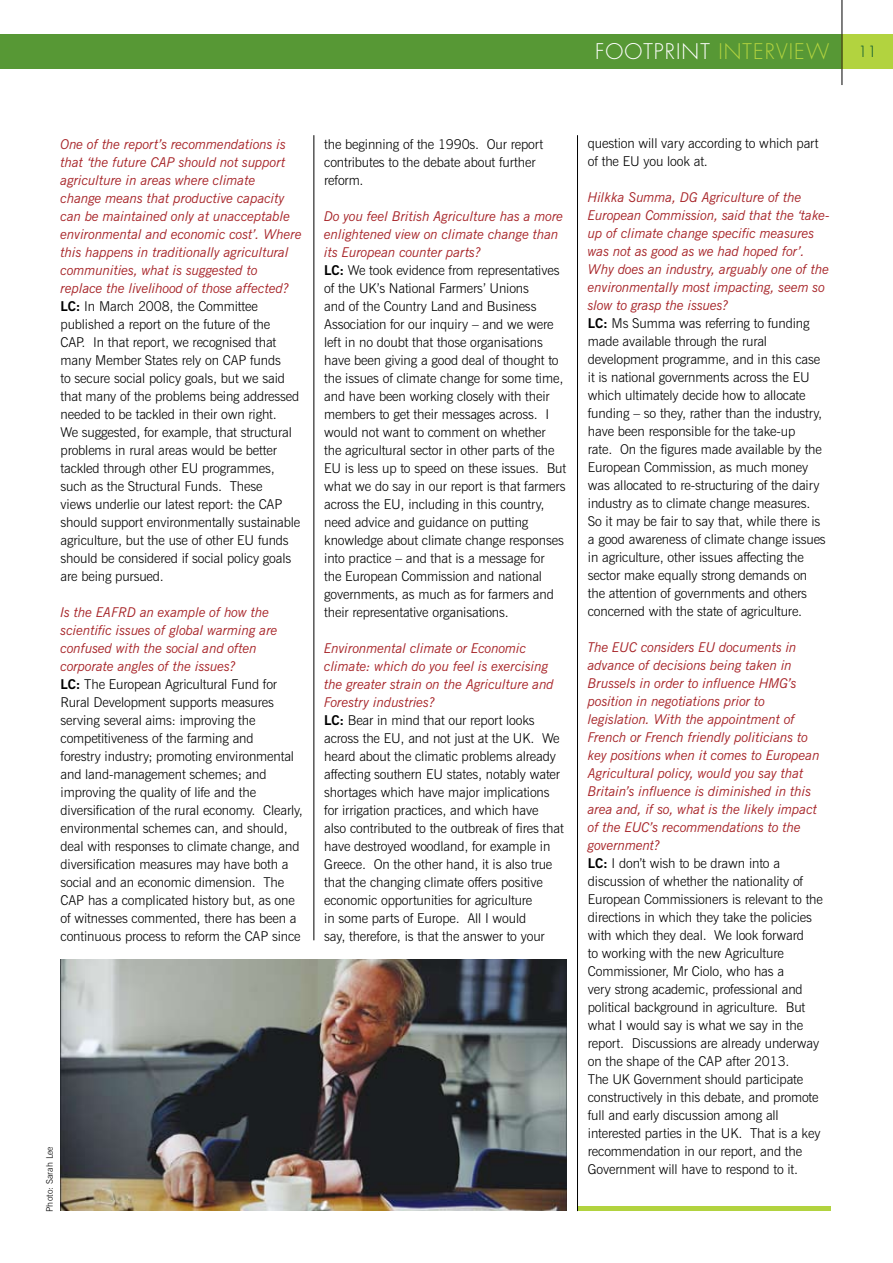
<style>
.page{position:relative;width:893px;height:1263px;background:#fff}
.page>*{position:absolute;margin:0;border:0;box-sizing:border-box;transform-origin:0 0}
.t1{font:300 21px "Futura";letter-spacing:.05em;color:#fff}
.t2{font:300 15px "Futura";color:#005231}
.t3{font:300 13.5px/18px "News Gothic BT";letter-spacing:-.01em;color:#000}
.t4{font:300 9px "News Gothic BT";letter-spacing:.01em;color:#000}
.s1{color:#b2d33f}
.s2{font-weight:400;font-style:italic;color:#a72428}
.s3{font-weight:700}
</style>
<div class="page">
<div style="left:0;top:34px;width:893px;height:34px;background:#579835"></div>
<div style="left:842px;top:34px;width:51px;height:34px;background:#b2d33f"></div>
<hr style="left:842px;top:0;width:1px;height:85px;background:#000">
<img style="left:61px;top:959px;width:505px;height:252px">
<hr style="left:314px;top:135px;width:1px;height:805px;background:#000">
<hr style="left:577px;top:1207px;width:253px;height:4px;background:#b2d33f">
<hr style="left:577px;top:135px;width:1px;height:1076px;background:#000">
<h1 class="t1" style="left:595px;top:39px;width:236px">FOOTPRINT <span class="s1">INTERVIEW</span></h1>
<p class="t2" style="left:858px;top:42px;width:20px">11</p>
<p class="t3" style="left:61px;top:135px;width:243px"><span class="s2">One of the report’s recommendations is that ‘the future CAP should not support agriculture in areas where climate<br>change means that productive capacity can be maintained only at unacceptable environmental and economic cost’. Where this happens in traditionally agricultural communities, what is suggested to replace the livelihood of those affected?<br></span><span class="s3">LC:</span> In March 2008, the Committee published a report on the future of the<br>CAP. In that report, we recognised that many Member States rely on CAP funds<br>to secure social policy goals, but we said that many of the problems being addressed needed to be tackled in their own right.<br>We suggested, for example, that structural problems in rural areas would be better tackled through other EU programmes, such as the Structural Funds. These<br>views underlie our latest report: the CAP should support environmentally sustainable agriculture, but the use of other EU funds should be considered if social policy goals are being pursued.</p>
<p class="t3" style="left:61px;top:603px;width:244px"><span class="s2">Is the EAFRD an example of how the scientific issues of global warming are confused with the social and often corporate angles of the issues?<br></span><span class="s3">LC:</span> The European Agricultural Fund for Rural Development supports measures serving several aims: improving the competitiveness of the farming and<br>forestry industry; promoting environmental and land-management schemes; and improving the quality of life and the diversification of the rural economy. Clearly, environmental schemes can, and should, deal with responses to climate change, and diversification measures may have both a social and an economic dimension. The CAP has a complicated history but, as one of witnesses commented, there has been a continuous process to reform the CAP since</p>
<p class="t4" style="left:44px;top:1212px;width:67px;rotate:-90deg">Photo: Sarah Lee</p>
<p class="t3" style="left:324px;top:135px;width:220px">the beginning of the 1990s. Our report contributes to the debate about further reform.</p>
<p class="t3" style="left:324px;top:207px;width:243px"><span class="s2">Do you feel British Agriculture has a more enlightened view on climate change than its European counter parts?<br></span><span class="s3">LC:</span> We took evidence from representatives of the UK’s National Farmers’ Unions<br>and of the Country Land and Business Association for our inquiry – and we were left in no doubt that those organisations have been giving a good deal of thought to the issues of climate change for some time, and have been working closely with their members to get their messages across. I would not want to comment on whether the agricultural sector in other parts of the EU is less up to speed on these issues. But what we do say in our report is that farmers across the EU, including in this country, need advice and guidance on putting knowledge about climate change responses into practice – and that is a message for<br>the European Commission and national governments, as much as for farmers and their representative organisations.</p>
<p class="t3" style="left:324px;top:639px;width:241px"><span class="s2">Environmental climate or Economic climate: which do you feel is exercising the greater strain on the Agriculture and Forestry industries?<br></span><span class="s3">LC:</span> Bear in mind that our report looks across the EU, and not just at the UK. We heard about the climatic problems already affecting southern EU states, notably water shortages which have major implications for irrigation practices, and which have also contributed to the outbreak of fires that have destroyed woodland, for example in Greece. On the other hand, it is also true that the changing climate offers positive economic opportunities for agriculture<br>in some parts of Europe. All I would<br>say, therefore, is that the answer to your</p>
<p class="t3" style="left:588px;top:135px;width:232px">question will vary according to which part of the EU you look at.</p>
<p class="t3" style="left:588px;top:189px;width:244px"><span class="s2">Hilkka Summa, DG Agriculture of the European Commission, said that the ‘take&shy;up of climate change specific measures was not as good as we had hoped for’.<br>Why does an industry, arguably one of the environmentally most impacting, seem so slow to grasp the issues?<br></span><span class="s3">LC:</span> Ms Summa was referring to funding made available through the rural development programme, and in this case it is national governments across the EU which ultimately decide how to allocate funding – so they, rather than the industry, have been responsible for the take-up<br>rate. On the figures made available by the European Commission, as much money was allocated to re-structuring of the dairy industry as to climate change measures.<br>So it may be fair to say that, while there is a good awareness of climate change issues in agriculture, other issues affecting the sector make equally strong demands on<br>the attention of governments and others concerned with the state of agriculture.</p>
<p class="t3" style="left:588px;top:638px;width:237px"><span class="s2">The EUC considers EU documents in advance of decisions being taken in Brussels in order to influence HMG’s position in negotiations prior to legislation. With the appointment of French or French friendly politicians to key positions when it comes to European Agricultural policy, would you say that Britain’s influence is diminished in this area and, if so, what is the likely impact of the EUC’s recommendations to the government?<br></span><span class="s3">LC:</span> I don’t wish to be drawn into a discussion of whether the nationality of European Commissioners is relevant to the directions in which they take the policies with which they deal. We look forward<br>to working with the new Agriculture Commissioner, Mr Ciolo, who has a<br>very strong academic, professional and political background in agriculture. But what I would say is what we say in the report. Discussions are already underway on the shape of the CAP after 2013.<br>The UK Government should participate constructively in this debate, and promote full and early discussion among all interested parties in the UK. That is a key recommendation in our report, and the Government will have to respond to it.</p>
</div>
